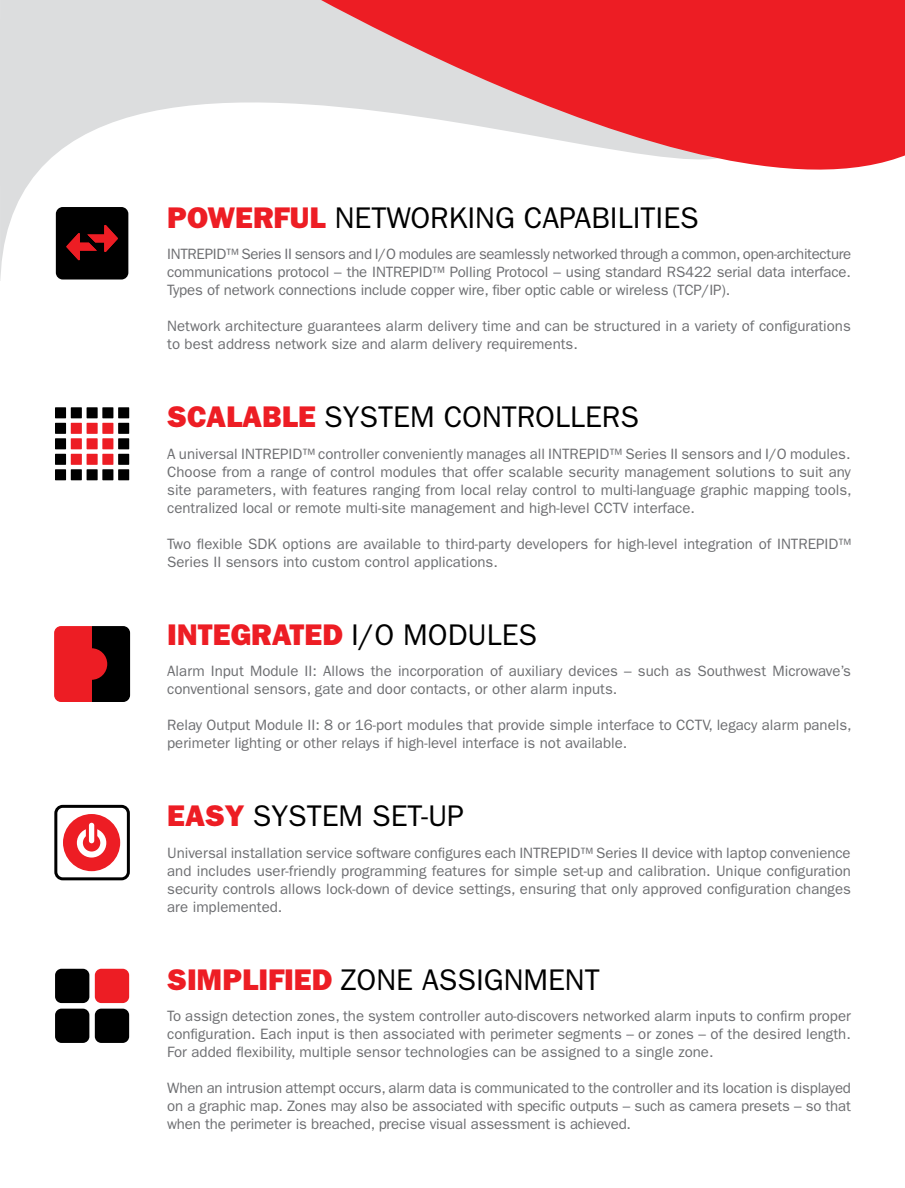
<style>
.page{position:relative;width:905px;height:1188px;background:#fff}
.page>*{position:absolute;margin:0;border:0;box-sizing:border-box;transform-origin:0 0}
.t1{font:30px "ITC Franklin Gothic Std";color:#000}
.t2{font:30px "ITC Franklin Gothic Std Hvy";color:#ed1d24}
.t3{font:15px/18px "ITC Franklin Gothic Std";color:#6d6e71;text-align:justify}
.s1{font-family:"ITC Franklin Gothic Std Hvy";color:#ed1d24}
.s2{font-family:"ITC Franklin Gothic Std";color:#000}
</style>
<div class="page">
<svg style="left:0;top:0;width:182px;height:694px"></svg>
<svg style="left:182px;top:0;width:722px;height:170px;fill:#ed1d24"></svg>
<div style="left:56px;top:207px;width:72px;height:73px;background:#000;border-radius:7px"></div>
<svg style="left:66px;top:225px;width:52px;height:35px"></svg>
<div style="left:55px;top:407px;width:11px;height:11px;background:#000"></div>
<div style="left:71px;top:407px;width:11px;height:11px;background:#000"></div>
<div style="left:87px;top:407px;width:11px;height:11px;background:#000"></div>
<div style="left:102px;top:407px;width:11px;height:11px;background:#000"></div>
<div style="left:118px;top:407px;width:11px;height:11px;background:#000"></div>
<div style="left:55px;top:423px;width:11px;height:11px;background:#000"></div>
<div style="left:71px;top:423px;width:11px;height:11px;background:#ed1d24"></div>
<div style="left:87px;top:423px;width:11px;height:11px;background:#ed1d24"></div>
<div style="left:102px;top:423px;width:11px;height:11px;background:#ed1d24"></div>
<div style="left:118px;top:423px;width:11px;height:11px;background:#000"></div>
<div style="left:55px;top:438px;width:11px;height:11px;background:#000"></div>
<div style="left:71px;top:438px;width:11px;height:11px;background:#ed1d24"></div>
<div style="left:87px;top:438px;width:11px;height:11px;background:#ed1d24"></div>
<div style="left:102px;top:438px;width:11px;height:11px;background:#ed1d24"></div>
<div style="left:118px;top:438px;width:11px;height:11px;background:#000"></div>
<div style="left:55px;top:454px;width:11px;height:11px;background:#000"></div>
<div style="left:71px;top:454px;width:11px;height:11px;background:#ed1d24"></div>
<div style="left:87px;top:454px;width:11px;height:11px;background:#ed1d24"></div>
<div style="left:102px;top:454px;width:11px;height:11px;background:#ed1d24"></div>
<div style="left:118px;top:454px;width:11px;height:11px;background:#000"></div>
<div style="left:55px;top:469px;width:11px;height:11px;background:#000"></div>
<div style="left:71px;top:469px;width:11px;height:11px;background:#000"></div>
<div style="left:87px;top:469px;width:11px;height:11px;background:#000"></div>
<div style="left:102px;top:469px;width:11px;height:11px;background:#000"></div>
<div style="left:118px;top:469px;width:11px;height:11px;background:#000"></div>
<div style="left:54px;top:805px;width:76px;height:75px;border:3px solid #000;border-radius:7px"></div>
<div style="left:63px;top:814px;width:57px;height:57px;background:#ed1d24;border-radius:50%"></div>
<svg style="left:80px;top:831px;width:23px;height:24px"></svg>
<div style="left:77px;top:828px;width:29px;height:30px;border:6px solid #fff;border-radius:50%"></div>
<svg style="left:86px;top:826px;width:11px;height:18px"></svg>
<div style="left:89px;top:823px;width:5px;height:20px;background:#fff;border-radius:3px"></div>
<div style="left:55px;top:969px;width:34px;height:34px;background:#000;border-radius:7px"></div>
<div style="left:95px;top:969px;width:34px;height:34px;background:#ed1d24;border-radius:7px"></div>
<div style="left:55px;top:1009px;width:34px;height:34px;background:#000;border-radius:7px"></div>
<div style="left:95px;top:1009px;width:34px;height:34px;background:#000;border-radius:7px"></div>
<svg style="left:54px;top:626px;width:76px;height:76px;background:#771114"></svg>
<div style="left:76px;top:648px;width:31px;height:32px;background:#ed1d24;border-radius:50%"></div>
<hr style="left:0;top:282px;width:1px;height:123px;background:#fff">
<h1 class="t1" style="left:167px;top:200px;width:533px"><span class="s1">POWERFUL</span> NETWORKING CAPABILITIES</h1>
<p class="t3" style="left:167px;top:245px;width:685px">INTREPID™ Series II sensors and I/O modules are seamlessly networked through a common, open-architecture communications protocol – the INTREPID™ Polling Protocol – using standard RS422 serial data interface.<br>Types of network connections include copper wire, fiber optic cable or wireless (TCP/IP).</p>
<p class="t3" style="left:167px;top:317px;width:685px">Network architecture guarantees alarm delivery time and can be structured in a variety of configurations to best address network size and alarm delivery requirements.</p>
<h1 class="t1" style="left:167px;top:400px;width:473px"><span class="s1">SCALABLE</span> SYSTEM CONTROLLERS</h1>
<p class="t3" style="left:167px;top:445px;width:686px">A universal INTREPID™ controller conveniently manages all INTREPID™ Series II sensors and I/O modules.<br>Choose from a range of control modules that offer scalable security management solutions to suit any site parameters, with features ranging from local relay control to multi-language graphic mapping tools, centralized local or remote multi-site management and high-level CCTV interface.</p>
<p class="t3" style="left:167px;top:535px;width:685px">Two flexible SDK options are available to third-party developers for high-level integration of INTREPID™<br>Series II sensors into custom control applications.</p>
<h1 class="t2" style="left:167px;top:617px;width:371px">INTEGRATED <span class="s2">I/O MODULES</span></h1>
<p class="t3" style="left:167px;top:662px;width:685px">Alarm Input Module II: Allows the incorporation of auxiliary devices – such as Southwest Microwave’s conventional sensors, gate and door contacts, or other alarm inputs.</p>
<p class="t3" style="left:167px;top:716px;width:686px">Relay Output Module II: 8 or 16-port modules that provide simple interface to CCTV, legacy alarm panels, perimeter lighting or other relays if high-level interface is not available.</p>
<h1 class="t1" style="left:167px;top:799px;width:298px"><span class="s1">EASY</span> SYSTEM SET-UP</h1>
<p class="t3" style="left:167px;top:844px;width:685px">Universal installation service software configures each INTREPID™ Series II device with laptop convenience and includes user-friendly programming features for simple set-up and calibration. Unique configuration security controls allows lock-down of device settings, ensuring that only approved configuration changes are implemented.</p>
<h1 class="t1" style="left:167px;top:962px;width:434px"><span class="s1">SIMPLIFIED</span> ZONE ASSIGNMENT</h1>
<p class="t3" style="left:167px;top:1007px;width:685px">To assign detection zones, the system controller auto-discovers networked alarm inputs to confirm proper configuration. Each input is then associated with perimeter segments – or zones – of the desired length.<br>For added flexibility, multiple sensor technologies can be assigned to a single zone.</p>
<p class="t3" style="left:167px;top:1079px;width:685px">When an intrusion attempt occurs, alarm data is communicated to the controller and its location is displayed on a graphic map. Zones may also be associated with specific outputs – such as camera presets – so that when the perimeter is breached, precise visual assessment is achieved.</p>
</div>
